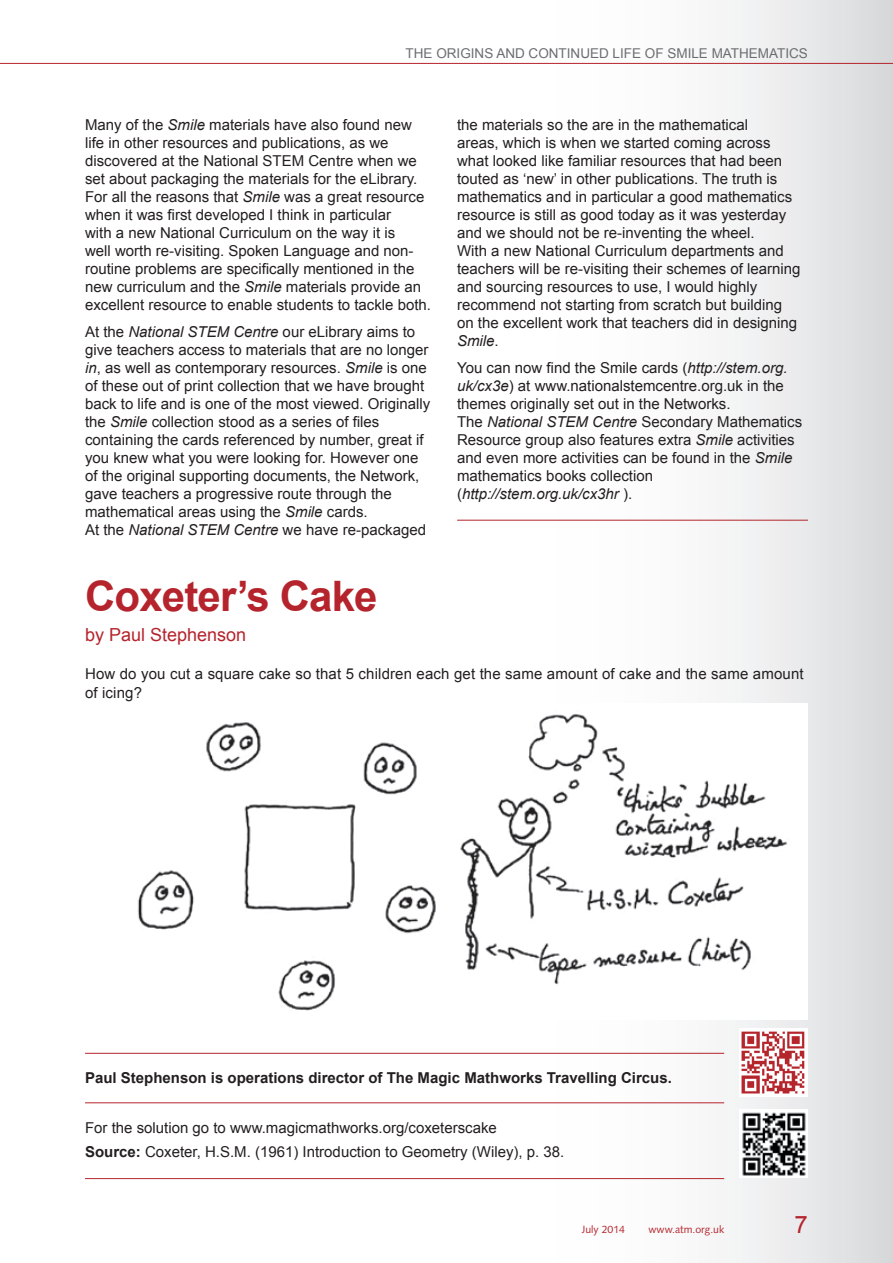
<style>
.page{position:relative;width:893px;height:1263px;background:#fff}
.page>*{position:absolute;margin:0;border:0;box-sizing:border-box;transform-origin:0 0}
.t1{font:700 42px "Arial";letter-spacing:-.02em;color:#b5242c}
.t2{font:24px "Arial";color:#b5242c}
.t3{font:18px "Arial";color:#b5242c}
.t4{font:15px/18px "Arial";color:#231f20}
.t5{font:700 15px "Arial";color:#231f20}
.t6{font:13.5px "Arial";color:#6c6d70}
.t7{font:10.5px "Syntax LT Std";color:#b5242c}
.s1{font-style:italic}
.s2{font-weight:700}
</style>
<div class="page">
<div style="left:455px;top:0;width:438px;height:1263px;background:linear-gradient(to right,#fff,#e1e2e4)"></div>
<hr style="left:0;top:63px;width:893px;height:1px;background:#b5242c">
<hr style="left:457px;top:520px;width:351px;height:1px;background:#b5242c">
<hr style="left:85px;top:1053px;width:639px;height:1px;background:#b5242c">
<hr style="left:85px;top:1102px;width:639px;height:1px;background:#b5242c">
<hr style="left:85px;top:1178px;width:639px;height:1px;background:#b5242c">
<img style="left:137px;top:704px;width:671px;height:315px">
<img style="left:740px;top:1110px;width:68px;height:68px">
<img style="left:739px;top:1028px;width:68px;height:68px">
<p class="t6" style="left:406px;top:45px;width:404px">THE ORIGINS AND CONTINUED LIFE OF SMILE MATHEMATICS</p>
<p class="t4" style="left:85px;top:116px;width:348px">Many of the <span class="s1">Smile</span> materials have also found new life in other resources and publications, as we discovered at the National STEM Centre when we set about packaging the materials for the eLibrary.<br>For all the reasons that <span class="s1">Smile</span> was a great resource when it was first developed I think in particular<br>with a new National Curriculum on the way it is<br>well worth re-visiting. Spoken Language and non&shy;routine problems are specifically mentioned in the new curriculum and the <span class="s1">Smile</span> materials provide an excellent resource to enable students to tackle both.</p>
<p class="t4" style="left:85px;top:322px;width:347px">At the <span class="s1">National STEM Centre</span> our eLibrary aims to give teachers access to materials that are no longer <span class="s1">in</span>, as well as contemporary resources. <span class="s1">Smile</span> is one of these out of print collection that we have brought back to life and is one of the most viewed. Originally the <span class="s1">Smile</span> collection stood as a series of files containing the cards referenced by number, great if you knew what you were looking for. However one of the original supporting documents, the Network, gave teachers a progressive route through the mathematical areas using the <span class="s1">Smile</span> cards.<br>At the <span class="s1">National STEM Centre</span> we have re-packaged</p>
<h1 class="t1" style="left:85px;top:569px;width:294px">Coxeter’s Cake</h1>
<p class="t3" style="left:85px;top:623px;width:163px">by Paul Stephenson</p>
<p class="t4" style="left:457px;top:116px;width:345px">the materials so the are in the mathematical<br>areas, which is when we started coming across what looked like familiar resources that had been touted as ‘new’ in other publications. The truth is mathematics and in particular a good mathematics resource is still as good today as it was yesterday and we should not be re-inventing the wheel.<br>With a new National Curriculum departments and teachers will be re-visiting their schemes of learning and sourcing resources to use, I would highly recommend not starting from scratch but building on the excellent work that teachers did in designing <span class="s1">Smile</span>.</p>
<p class="t4" style="left:457px;top:358px;width:347px">You can now find the Smile cards (<span class="s1">http://stem.org. uk/cx3e</span>) at www.nationalstemcentre.org.uk in the themes originally set out in the Networks.<br>The <span class="s1">National STEM Centre</span> Secondary Mathematics Resource group also features extra <span class="s1">Smile</span> activities and even more activities can be found in the <span class="s1">Smile </span>mathematics books collection (<span class="s1">http://stem.org.uk/cx3hr</span> ).</p>
<p class="t4" style="left:85px;top:665px;width:720px;line-height:18.8px">How do you cut a square cake so that 5 children each get the same amount of cake and the same amount of icing?</p>
<p class="t5" style="left:85px;top:1068px;width:588px">Paul Stephenson is operations director of The Magic Mathworks Travelling Circus.</p>
<p class="t4" style="left:85px;top:1116px;width:481px;line-height:24px">For the solution go to www.magicmathworks.org/coxeterscake<br><span class="s2">Source:</span> Coxeter, H.S.M. (1961) Introduction to Geometry (Wiley), p. 38.</p>
<p class="t7" style="left:582px;top:1223px;width:45px">July 2014</p>
<p class="t7" style="left:648px;top:1223px;width:77px">www.atm.org.uk</p>
<h2 class="t2" style="left:794px;top:1209px;width:15px">7</h2>
</div>
